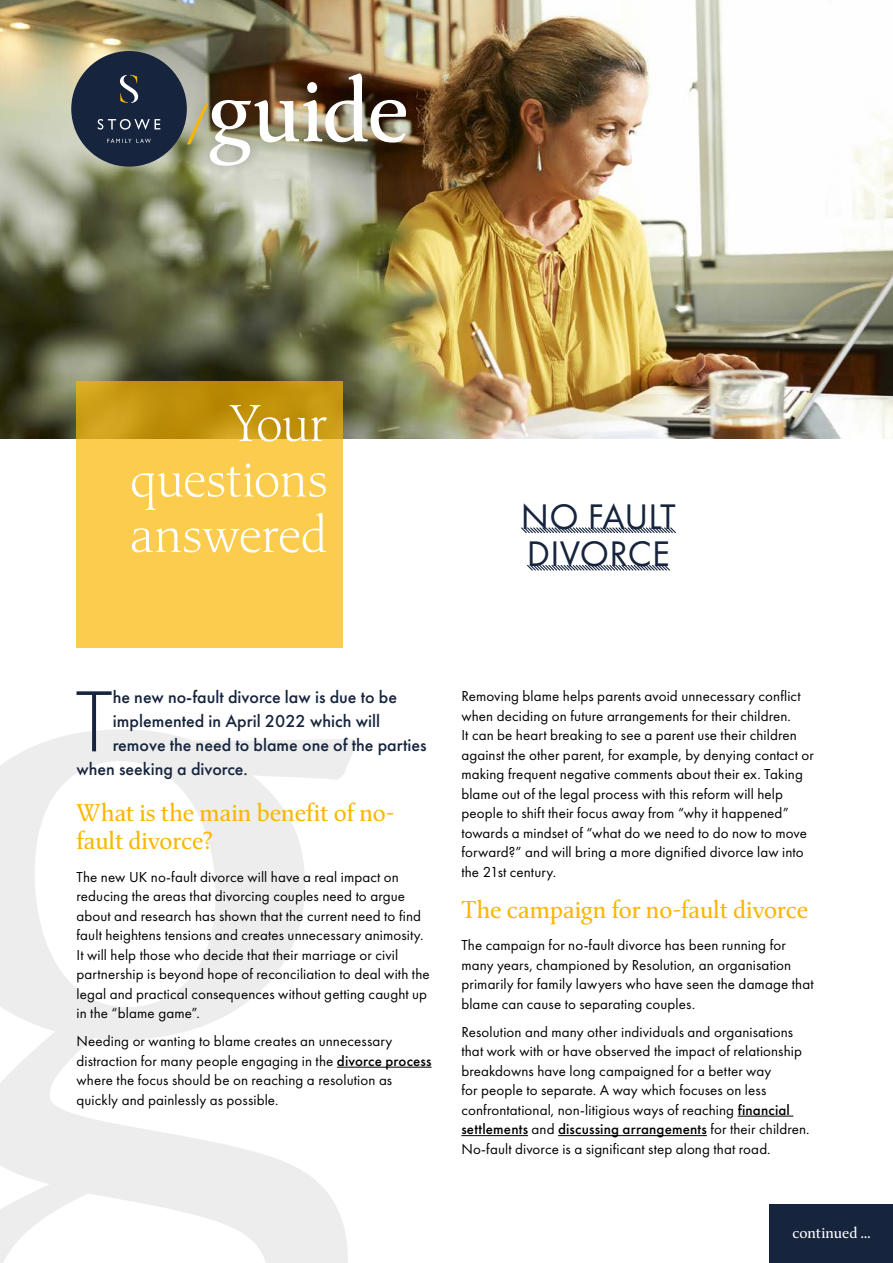
<style>
.page{position:relative;width:893px;height:1263px;background:#fff}
.page>*{position:absolute;margin:0;border:0;box-sizing:border-box;transform-origin:0 0}
.t1{font:300 90px "Futura PT";color:#16243d}
.t2{font:88.2px "Classica Pro";letter-spacing:-.015em;color:#fff}
.t3{font:300 51px/55.5px "Classica Pro";letter-spacing:-.01em;color:#fff;text-align:justify}
.t4{font:36.9px/37.5px "Futura PT";letter-spacing:.005em;color:#16243d}
.t5{font:24px/28.5px "Classica Pro";color:#fab600}
.t6{font:500 18px "Futura PT";color:#16243d}
.t7{font:15px/19.5px "Futura PT";letter-spacing:.01em;color:#000}
.t8{font:15px "Classica Pro";color:#fff}
.s1{font-weight:600;font-size:49.35px;color:#fab600}
.s2{font-weight:500}
</style>
<div class="page">
<div style="left:770px;top:1205px;width:123px;height:58px;background:#16243d"></div>
<svg style="left:0;top:730px;width:357px;height:533px"></svg>
<img style="left:0;top:0;width:893px;height:438px">
<hr style="left:337px;top:1067px;width:95px;height:1px;background:#000">
<hr style="left:738px;top:1116px;width:55px;height:1px;background:#000">
<hr style="left:461px;top:1135px;width:67px;height:1px;background:#000">
<hr style="left:558px;top:1135px;width:149px;height:1px;background:#000">
<svg style="left:521px;top:527px;width:155px;height:7px"></svg>
<svg style="left:527px;top:564px;width:143px;height:7px"></svg>
<svg style="left:77px;top:381px;width:266px;height:266px;background:#eec03f"></svg>
<div style="left:71px;top:51px;width:116px;height:116px;background:#17243d;border-radius:50%"></div>
<svg style="left:120px;top:75px;width:19px;height:28px"></svg>
<svg style="left:98px;top:119px;width:62px;height:11px"></svg>
<svg style="left:107px;top:139px;width:44px;height:4px"></svg>
<div style="left:175px;top:61px;width:244px;height:118px;background:#000;opacity:.2"></div>
<h2 class="t2" style="left:185px;top:51px;width:226px"><span class="s1">/</span>guide</h2>
<h3 class="t3" style="left:130px;top:395px;width:199px;text-indent:100px">Your questions answered</h3>
<h3 class="t4" style="left:521px;top:497px;width:156px">NO FAULT<br>DIVORCE</h3>
<h1 class="t1" style="left:75px;top:670px;width:39px">T</h1>
<p class="t6" style="left:113px;top:686px;width:286px">he new no-fault divorce law is due to be</p>
<p class="t6" style="left:113px;top:710px;width:269px">implemented in April 2022 which will</p>
<p class="t6" style="left:113px;top:734px;width:315px">remove the need to blame one of the parties</p>
<p class="t6" style="left:77px;top:758px;width:173px">when seeking a divorce.</p>
<h3 class="t5" style="left:77px;top:798px;width:320px">What is the main benefit of no&shy;fault divorce?</h3>
<p class="t7" style="left:77px;top:867px;width:355px">The new UK no-fault divorce will have a real impact on reducing the areas that divorcing couples need to argue about and research has shown that the current need to find fault heightens tensions and creates unnecessary animosity.<br>It will help those who decide that their marriage or civil partnership is beyond hope of reconciliation to deal with the legal and practical consequences without getting caught up in the “blame game”.</p>
<p class="t7" style="left:77px;top:1031px;width:357px">Needing or wanting to blame creates an unnecessary distraction for many people engaging in the <span class="s2">divorce process </span>where the focus should be on reaching a resolution as quickly and painlessly as possible.</p>
<p class="t7" style="left:461px;top:686px;width:354px">Removing blame helps parents avoid unnecessary conflict when deciding on future arrangements for their children.<br>It can be heart breaking to see a parent use their children against the other parent, for example, by denying contact or making frequent negative comments about their ex. Taking blame out of the legal process with this reform will help people to shift their focus away from “why it happened” towards a mindset of “what do we need to do now to move forward?” and will bring a more dignified divorce law into the 21st century.</p>
<h3 class="t5" style="left:461px;top:895px;width:348px">The campaign for no-fault divorce</h3>
<p class="t7" style="left:461px;top:935px;width:354px">The campaign for no-fault divorce has been running for many years, championed by Resolution, an organisation primarily for family lawyers who have seen the damage that blame can cause to separating couples.</p>
<p class="t7" style="left:461px;top:1022px;width:350px">Resolution and many other individuals and organisations that work with or have observed the impact of relationship breakdowns have long campaigned for a better way<br>for people to separate. A way which focuses on less confrontational, non-litigious ways of reaching <span class="s2">financial settlements</span> and <span class="s2">discussing arrangements</span> for their children.<br>No-fault divorce is a significant step along that road.</p>
<p class="t8" style="left:792px;top:1223px;width:79px">continued ...</p>
</div>
